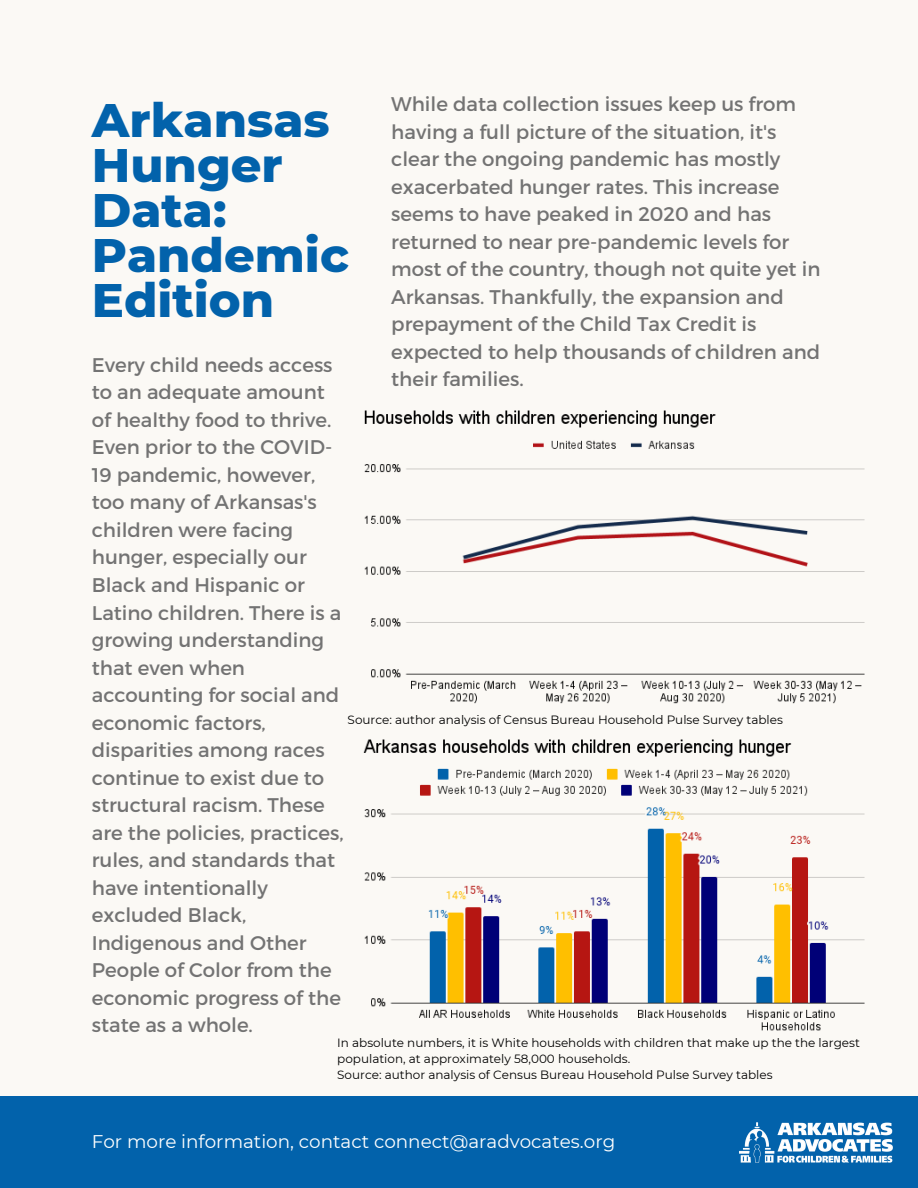
<style>
.page{position:relative;width:918px;height:1188px;background:#fbf9f5}
.page>*{position:absolute;margin:0;border:0;box-sizing:border-box;transform-origin:0 0}
.t1{font:800 48px/45px "Montserrat";color:#0262ab}
.t2{font:19.8px/27.5px "Montserrat";color:#737373}
.t3{font:18.3px "Montserrat";color:#fff}
.t4{font:12px/16px "Montserrat";color:#000}
</style>
<div class="page">
<img style="left:363px;top:410px;width:502px;height:621px">
<div style="left:0;top:1096px;width:918px;height:92px;background:#0262ab"></div>
<img style="left:739px;top:1122px;width:154px;height:41px">
<p class="t2" style="left:391px;top:89px;width:431px">While data collection issues keep us from having a full picture of the situation, it's clear the ongoing pandemic has mostly exacerbated hunger rates. This increase seems to have peaked in 2020 and has returned to near pre-pandemic levels for most of the country, though not quite yet in Arkansas. Thankfully, the expansion and prepayment of the Child Tax Credit is expected to help thousands of children and their families.</p>
<p class="t1" style="left:92px;top:97px;width:239px">Arkansas<br>Hunger<br>Data:</p>
<p class="t1" style="left:92px;top:232px;width:259px">Pandemic<br>Edition</p>
<p class="t2" style="left:92px;top:350px;width:253px">Every child needs access to an adequate amount of healthy food to thrive.<br>Even prior to the COVID-<br>19 pandemic, however, too many of Arkansas's children were facing hunger, especially our<br>Black and Hispanic or<br>Latino children. There is a growing understanding that even when accounting for social and economic factors, disparities among races continue to exist due to structural racism. These are the policies, practices, rules, and standards that have intentionally excluded Black,<br>Indigenous and Other<br>People of Color from the economic progress of the state as a whole.</p>
<p class="t4" style="left:348px;top:712px;width:437px">Source: author analysis of Census Bureau Household Pulse Survey tables</p>
<p class="t4" style="left:337px;top:1035px;width:524px">In absolute numbers, it is White households with children that make up the the largest population, at approximately 58,000 households.</p>
<p class="t4" style="left:337px;top:1067px;width:437px">Source: author analysis of Census Bureau Household Pulse Survey tables</p>
<p class="t3" style="left:92px;top:1131px;width:525px">For more information, contact connect@aradvocates.org</p>
</div>
